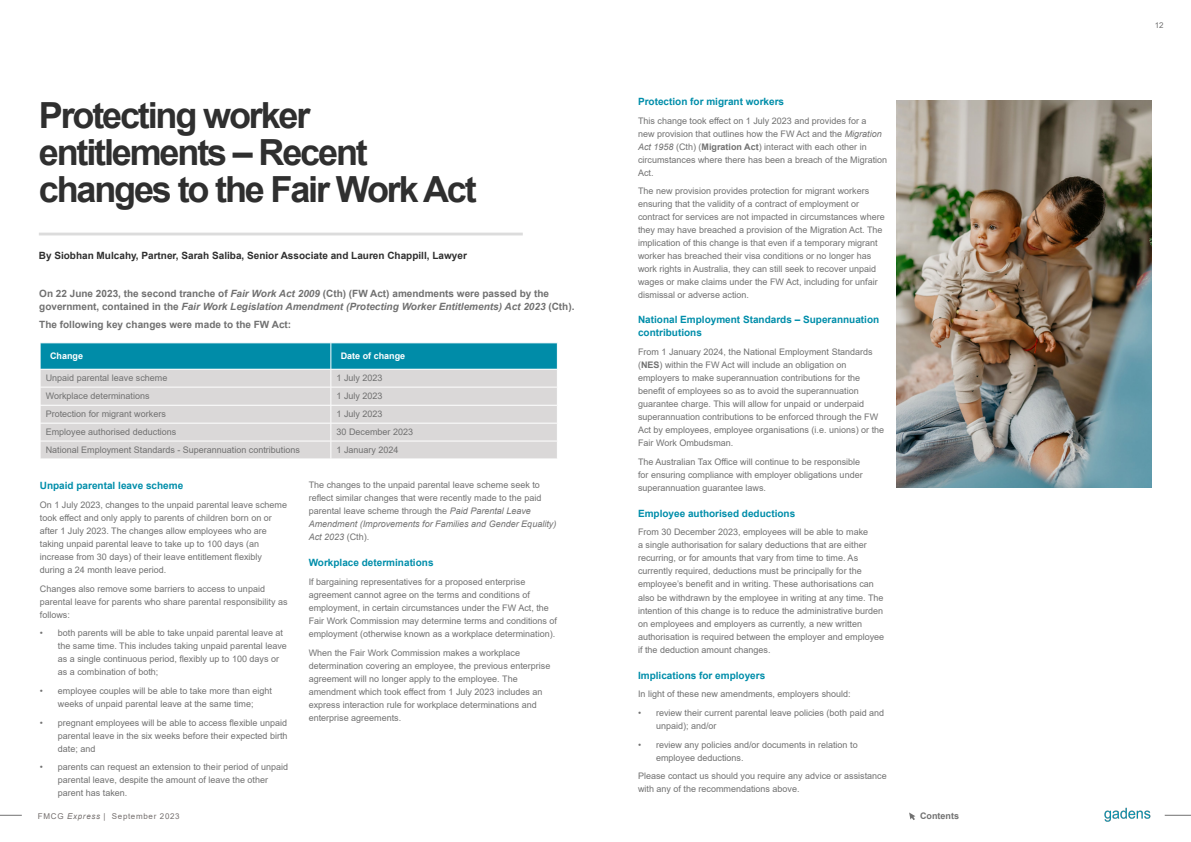
<style>
.page{position:relative;width:1191px;height:842px;background:#fff}
.page>*{position:absolute;margin:0;border:0;box-sizing:border-box;transform-origin:0 0}
.t1{font:700 36px/37px "Arial";letter-spacing:-.06em;color:#2f2f2f}
.t2{font:700 10px/13px "Arial";color:#717171}
.t3{font:700 10px/13px "Arial";color:#008eaa}
.t4{font:700 10px "Arial";color:#2f2f2f}
.t5{font:9px/13px "Arial";color:#717171}
.t6{font:700 9px "Arial";color:#fff}
.t7{font:700 9px "Arial";color:#717171}
.t8{font:8px "Arial";letter-spacing:.085em;color:#75706f}
.t9{font:8px "Arial";color:#717171}
.s1{font-style:italic}
.s2{font-weight:700}
</style>
<div class="page">
<img style="left:896px;top:100px;width:255px;height:388px">
<svg style="left:40px;top:343px;width:518px;height:116px;background:#acc9cf"></svg>
<img style="left:1104px;top:807px;width:47px;height:15px">
<svg style="left:0;top:815px;width:22px;height:1px"></svg>
<svg style="left:1164px;top:815px;width:27px;height:1px"></svg>
<hr style="left:39px;top:233px;width:484px;height:2px;background:#dcdcdc">
<svg style="left:909px;top:812px;width:6px;height:8px"></svg>
<p class="t1" style="left:39px;top:98px;width:439px">Protecting worker entitlements – Recent changes to the Fair Work Act</p>
<p class="t4" style="left:39px;top:249px;width:429px">By Siobhan Mulcahy, Partner, Sarah Saliba, Senior Associate and Lauren Chappill, Lawyer</p>
<p class="t2" style="left:39px;top:287px;width:537px">On 22 June 2023, the second tranche of <span class="s1">Fair Work Act 2009</span> (Cth) (FW Act) amendments were passed by the government, contained in the <span class="s1">Fair Work Legislation Amendment (Protecting Worker Entitlements) Act 2023</span> (Cth).</p>
<p class="t2" style="left:39px;top:318px;width:253px">The following key changes were made to the FW Act:</p>
<p class="t6" style="left:50px;top:350px;width:35px">Change</p>
<p class="t6" style="left:341px;top:350px;width:66px">Date of change</p>
<p class="t5" style="left:46px;top:372px;width:123px">Unpaid parental leave scheme</p>
<p class="t5" style="left:336px;top:372px;width:48px">1 July 2023</p>
<p class="t5" style="left:46px;top:390px;width:105px">Workplace determinations</p>
<p class="t5" style="left:336px;top:390px;width:48px">1 July 2023</p>
<p class="t5" style="left:46px;top:408px;width:122px">Protection for migrant workers</p>
<p class="t5" style="left:336px;top:408px;width:48px">1 July 2023</p>
<p class="t5" style="left:46px;top:426px;width:132px">Employee authorised deductions</p>
<p class="t5" style="left:336px;top:426px;width:78px">30 December 2023</p>
<p class="t5" style="left:46px;top:444px;width:256px">National Employment Standards - Superannuation contributions</p>
<p class="t5" style="left:336px;top:444px;width:64px">1 January 2024</p>
<p class="t3" style="left:40px;top:479px;width:145px">Unpaid parental leave scheme</p>
<p class="t5" style="left:40px;top:498px;width:249px">On 1 July 2023, changes to the unpaid parental leave scheme took effect and only apply to parents of children born on or after 1 July 2023. The changes allow employees who are taking unpaid parental leave to take up to 100 days (an increase from 30 days) of their leave entitlement flexibly during a 24 month leave period.</p>
<p class="t5" style="left:40px;top:582px;width:249px">Changes also remove some barriers to access to unpaid parental leave for parents who share parental responsibility as follows:</p>
<p class="t5" style="left:58px;top:626px;width:230px;text-indent:-18px">• both parents will be able to take unpaid parental leave at the same time. This includes taking unpaid parental leave as a single continuous period, flexibly up to 100 days or as a combination of both;</p>
<p class="t5" style="left:40px;top:684px;width:234px;text-align:center">• employee couples will be able to take more than eight weeks of unpaid parental leave at the same time;</p>
<p class="t5" style="left:58px;top:716px;width:231px;text-align:justify;text-indent:-18px">• pregnant employees will be able to access flexible unpaid parental leave in the six weeks before their expected birth date; and</p>
<p class="t5" style="left:58px;top:760px;width:232px;text-indent:-18px">• parents can request an extension to their period of unpaid parental leave, despite the amount of leave the other parent has taken.</p>
<p class="t8" style="left:38px;top:810px;width:143px">FMCG <span class="s1">Express</span> | September 2023</p>
<p class="t5" style="left:309px;top:479px;width:249px">The changes to the unpaid parental leave scheme seek to reflect similar changes that were recently made to the paid parental leave scheme through the <span class="s1">Paid Parental Leave Amendment (Improvements for Families and Gender Equality)<br>Act 2023</span> (Cth).</p>
<p class="t3" style="left:309px;top:556px;width:126px">Workplace determinations</p>
<p class="t5" style="left:309px;top:575px;width:250px">If bargaining representatives for a proposed enterprise agreement cannot agree on the terms and conditions of employment, in certain circumstances under the FW Act, the Fair Work Commission may determine terms and conditions of employment (otherwise known as a workplace determination).</p>
<p class="t5" style="left:309px;top:646px;width:243px">When the Fair Work Commission makes a workplace determination covering an employee, the previous enterprise agreement will no longer apply to the employee. The amendment which took effect from 1 July 2023 includes an express interaction rule for workplace determinations and enterprise agreements.</p>
<p class="t3" style="left:638px;top:95px;width:148px">Protection for migrant workers</p>
<p class="t5" style="left:638px;top:114px;width:251px">This change took effect on 1 July 2023 and provides for a<br>new provision that outlines how the FW Act and the <span class="s1">Migration Act 1958</span> (Cth) (<span class="s2">Migration Act</span>) interact with each other in circumstances where there has been a breach of the Migration Act.</p>
<p class="t5" style="left:638px;top:185px;width:248px">The new provision provides protection for migrant workers ensuring that the validity of a contract of employment or contract for services are not impacted in circumstances where they may have breached a provision of the Migration Act. The implication of this change is that even if a temporary migrant worker has breached their visa conditions or no longer has work rights in Australia, they can still seek to recover unpaid wages or make claims under the FW Act, including for unfair dismissal or adverse action.</p>
<p class="t3" style="left:638px;top:314px;width:243px">National Employment Standards – Superannuation contributions</p>
<p class="t5" style="left:638px;top:345px;width:248px">From 1 January 2024, the National Employment Standards (<span class="s2">NES</span>) within the FW Act will include an obligation on employers to make superannuation contributions for the benefit of employees so as to avoid the superannuation guarantee charge. This will allow for unpaid or underpaid superannuation contributions to be enforced through the FW Act by employees, employee organisations (i.e. unions) or the Fair Work Ombudsman.</p>
<p class="t5" style="left:638px;top:455px;width:226px">The Australian Tax Office will continue to be responsible for ensuring compliance with employer obligations under superannuation guarantee laws.</p>
<p class="t3" style="left:638px;top:507px;width:159px">Employee authorised deductions</p>
<p class="t5" style="left:638px;top:526px;width:248px">From 30 December 2023, employees will be able to make<br>a single authorisation for salary deductions that are either recurring, or for amounts that vary from time to time. As currently required, deductions must be principally for the employee’s benefit and in writing. These authorisations can also be withdrawn by the employee in writing at any time. The intention of this change is to reduce the administrative burden on employees and employers as currently, a new written authorisation is required between the employer and employee if the deduction amount changes.</p>
<p class="t3" style="left:638px;top:669px;width:129px">Implications for employers</p>
<p class="t5" style="left:638px;top:687px;width:214px">In light of these new amendments, employers should:</p>
<p class="t5" style="left:656px;top:706px;width:230px;text-indent:-18px">• review their current parental leave policies (both paid and unpaid); and/or</p>
<p class="t5" style="left:656px;top:738px;width:203px;text-indent:-18px">• review any policies and/or documents in relation to employee deductions.</p>
<p class="t5" style="left:638px;top:769px;width:250px">Please contact us should you require any advice or assistance with any of the recommendations above.</p>
<p class="t7" style="left:920px;top:809px;width:40px">Contents</p>
<p class="t9" style="left:1154px;top:19px;width:10px">12</p>
</div>
